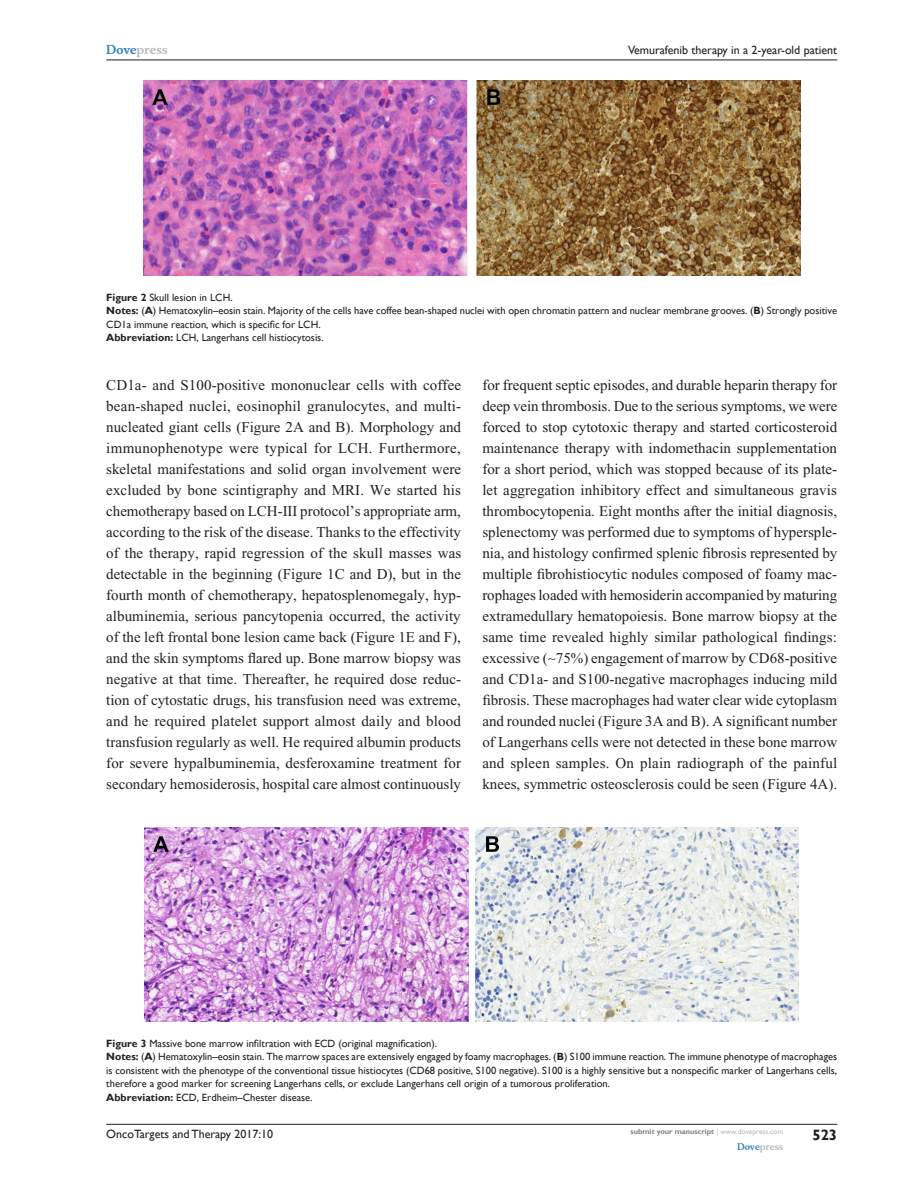
<style>
.page{position:relative;width:918px;height:1188px;background:#fff}
.page>*{position:absolute;margin:0;border:0;box-sizing:border-box;transform-origin:0 0}
.TxF{font:15px/21px "Times New Roman";color:#231f20;text-align:justify}
.RunFolio-R{font:700 15px "Gill Sans";color:#231f20}
.RunH-R{font:12px "Gill Sans";color:#231f20}
.RunF-R{font:12px "Gill Sans";color:#231f20}
.RunH-Brand-R{font:700 12px "Musee";color:#b8b9bc}
.FigSNRI{font:10.5px/13.5px "Gill Sans";color:#231f20}
.FigC{font:10.5px "Gill Sans";color:#231f20}
.RunF-Brand-R{font:700 9px "Musee";color:#b8b9bc}
.RunF-SubmityourMS-R{font:700 7.5px "Gill Sans";color:#808285}
.s1{color:#3485ae}
.s2{font-weight:700}
.s3{font-weight:400;color:#b8b9bc}
</style>
<div class="page">
<hr style="left:106px;top:1124px;width:731px;height:1px;background:#231f20">
<hr style="left:106px;top:60px;width:731px;height:1px;background:#231f20">
<img style="left:143px;top:81px;width:657px;height:194px">
<img style="left:145px;top:827px;width:654px;height:194px">
<p class="RunH-Brand-R" style="left:106px;top:43px;width:63px"><span class="s1">Dove</span>press</p>
<p class="RunH-R" style="left:628px;top:43px;width:211px">Vemurafenib therapy in a 2-year-old patient</p>
<p class="FigC" style="left:106px;top:291px;width:128px"><span class="s2">Figure 2</span> Skull lesion in LCH.</p>
<p class="FigSNRI" style="left:106px;top:304px;width:732px"><span class="s2">Notes:</span> (<span class="s2">A</span>) Hematoxylin–eosin stain. Majority of the cells have coffee bean-shaped nuclei with open chromatin pattern and nuclear membrane grooves. (<span class="s2">B</span>) Strongly positive<br>CD1a immune reaction, which is specific for LCH.</p>
<p class="FigSNRI" style="left:106px;top:331px;width:219px"><span class="s2">Abbreviation:</span> LCH, Langerhans cell histiocytosis.</p>
<p class="TxF" style="left:106px;top:375px;width:357px">CD1a- and S100-positive mononuclear cells with coffee bean-shaped nuclei, eosinophil granulocytes, and multi&shy;nucleated giant cells (Figure 2A and B). Morphology and immunophenotype were typical for LCH. Furthermore, skeletal manifestations and solid organ involvement were excluded by bone scintigraphy and MRI. We started his chemotherapy based on LCH-III protocol’s appropriate arm, according to the risk of the disease. Thanks to the effectivity of the therapy, rapid regression of the skull masses was detectable in the beginning (Figure 1C and D), but in the fourth month of chemotherapy, hepatosplenomegaly, hyp&shy;albuminemia, serious pancytopenia occurred, the activity of the left frontal bone lesion came back (Figure 1E and F), and the skin symptoms flared up. Bone marrow biopsy was negative at that time. Thereafter, he required dose reduc&shy;tion of cytostatic drugs, his transfusion need was extreme, and he required platelet support almost daily and blood transfusion regularly as well. He required albumin products for severe hypalbuminemia, desferoxamine treatment for secondary hemosiderosis, hospital care almost continuously</p>
<p class="TxF" style="left:482px;top:375px;width:357px">for frequent septic episodes, and durable heparin therapy for deep vein thrombosis. Due to the serious symptoms, we were forced to stop cytotoxic therapy and started corticosteroid maintenance therapy with indomethacin supplementation for a short period, which was stopped because of its plate&shy;let aggregation inhibitory effect and simultaneous gravis thrombocytopenia. Eight months after the initial diagnosis, splenectomy was performed due to symptoms of hypersple&shy;nia, and histology confirmed splenic fibrosis represented by multiple fibrohistiocytic nodules composed of foamy mac&shy;rophages loaded with hemosiderin accompanied by maturing extramedullary hematopoiesis. Bone marrow biopsy at the same time revealed highly similar pathological findings: excessive ( 75%) engagement of marrow by CD68-positive and CD1a- and S100-negative macrophages inducing mild fibrosis. These macrophages had water clear wide cytoplasm and rounded nuclei (Figure 3A and B). A significant number of Langerhans cells were not detected in these bone marrow and spleen samples. On plain radiograph of the painful knees, symmetric osteosclerosis could be seen (Figure 4A).</p>
<p class="FigC" style="left:106px;top:1037px;width:332px"><span class="s2">Figure 3</span> Massive bone marrow infiltration with ECD (original magnification).</p>
<p class="FigSNRI" style="left:106px;top:1050px;width:732px;text-align:justify"><span class="s2">Notes:</span> (<span class="s2">A</span>) Hematoxylin–eosin stain. The marrow spaces are extensively engaged by foamy macrophages. (<span class="s2">B</span>) S100 immune reaction. The immune phenotype of macrophages is consistent with the phenotype of the conventional tissue histiocytes (CD68 positive, S100 negative). S100 is a highly sensitive but a nonspecific marker of Langerhans cells, therefore a good marker for screening Langerhans cells, or exclude Langerhans cell origin of a tumorous proliferation.</p>
<p class="FigSNRI" style="left:106px;top:1090px;width:208px"><span class="s2">Abbreviation:</span> ECD, Erdheim–Chester disease.</p>
<p class="RunF-R" style="left:106px;top:1127px;width:168px">OncoTargets and Therapy 2017:10</p>
<p class="RunF-SubmityourMS-R" style="left:631px;top:1127px;width:154px">submit your manuscript <span class="s3">| www.dovepress.com</span></p>
<p class="RunF-Brand-R" style="left:737px;top:1141px;width:48px"><span class="s1">Dove</span>press</p>
<p class="RunFolio-R" style="left:812px;top:1126px;width:26px">523</p>
</div>
